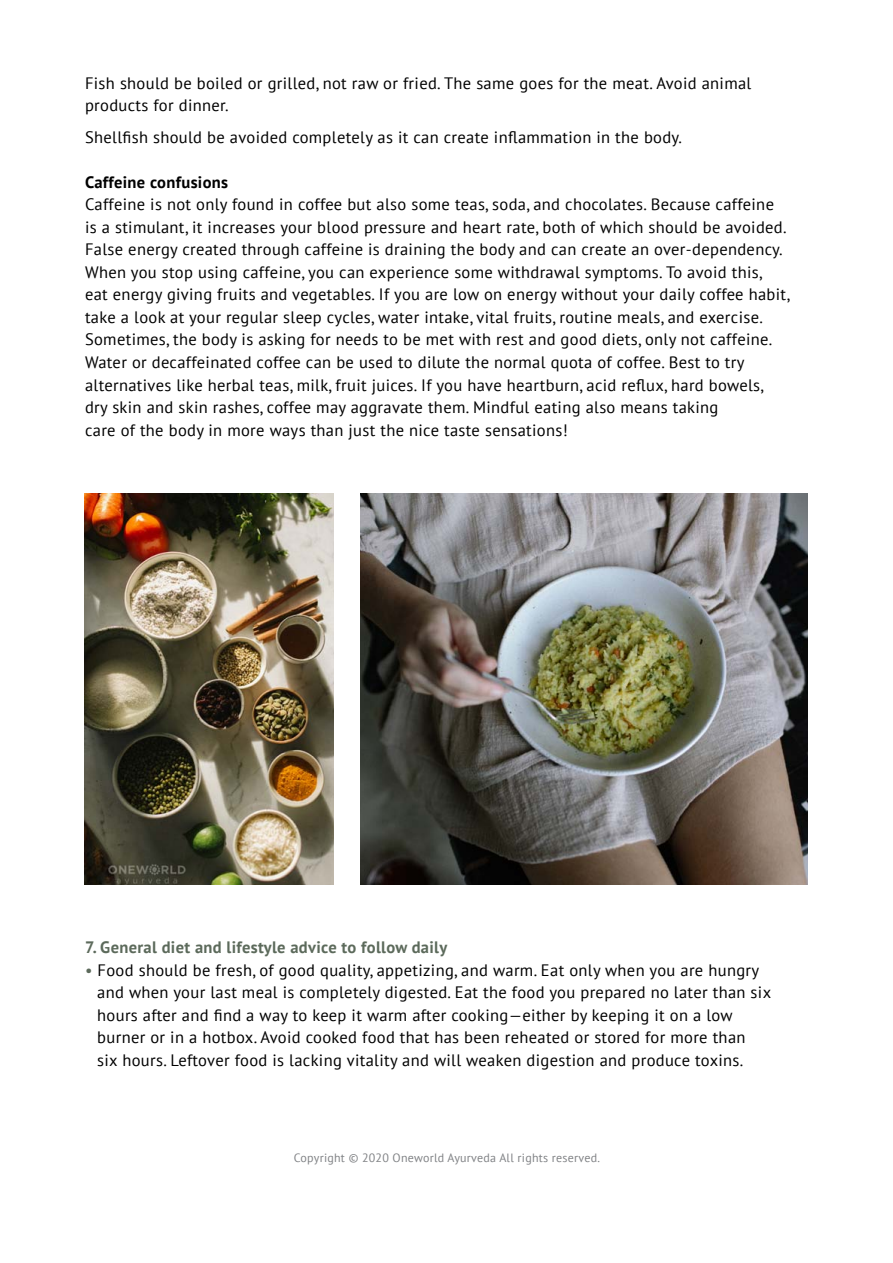
<style>
.page{position:relative;width:893px;height:1263px;background:#fff}
.page>*{position:absolute;margin:0;border:0;box-sizing:border-box;transform-origin:0 0}
.t1{font:16.5px/22.5px "PT Sans";letter-spacing:.02em;color:#000}
.t2{font:700 16.5px "PT Sans";letter-spacing:.02em;color:#5c6a5b}
.t3{font:700 16.5px "PT Sans";letter-spacing:.02em;color:#000}
.t4{font:12px "PT Sans";letter-spacing:.02em;color:#808285}
.s1{color:#5c6a5b}
</style>
<div class="page">
<img style="left:360px;top:493px;width:448px;height:391px">
<img style="left:85px;top:493px;width:249px;height:391px">
<p class="t1" style="left:85px;top:71px;width:668px">Fish should be boiled or grilled, not raw or fried. The same goes for the meat. Avoid animal products for dinner.</p>
<p class="t1" style="left:85px;top:125px;width:598px">Shellfish should be avoided completely as it can create inflammation in the body.</p>
<p class="t3" style="left:85px;top:171px;width:145px">Caffeine confusions</p>
<p class="t1" style="left:85px;top:193px;width:706px">Caffeine is not only found in coffee but also some teas, soda, and chocolates. Because caffeine<br>is a stimulant, it increases your blood pressure and heart rate, both of which should be avoided.<br>False energy created through caffeine is draining the body and can create an over-dependency.<br>When you stop using caffeine, you can experience some withdrawal symptoms. To avoid this,<br>eat energy giving fruits and vegetables. If you are low on energy without your daily coffee habit, take a look at your regular sleep cycles, water intake, vital fruits, routine meals, and exercise.<br>Sometimes, the body is asking for needs to be met with rest and good diets, only not caffeine.<br>Water or decaffeinated coffee can be used to dilute the normal quota of coffee. Best to try alternatives like herbal teas, milk, fruit juices. If you have heartburn, acid reflux, hard bowels, dry skin and skin rashes, coffee may aggravate them. Mindful eating also means taking<br>care of the body in more ways than just the nice taste sensations!</p>
<p class="t2" style="left:85px;top:936px;width:364px">7. General diet and lifestyle advice to follow daily</p>
<p class="t1" style="left:97px;top:958px;width:675px;text-indent:-12px"><span class="s1">•</span> Food should be fresh, of good quality, appetizing, and warm. Eat only when you are hungry and when your last meal is completely digested. Eat the food you prepared no later than six hours after and find a way to keep it warm after cooking—either by keeping it on a low burner or in a hotbox. Avoid cooked food that has been reheated or stored for more than<br>six hours. Leftover food is lacking vitality and will weaken digestion and produce toxins.</p>
<p class="t4" style="left:294px;top:1150px;width:308px">Copyright ©️ 2020 Oneworld Ayurveda All rights reserved.</p>
</div>
